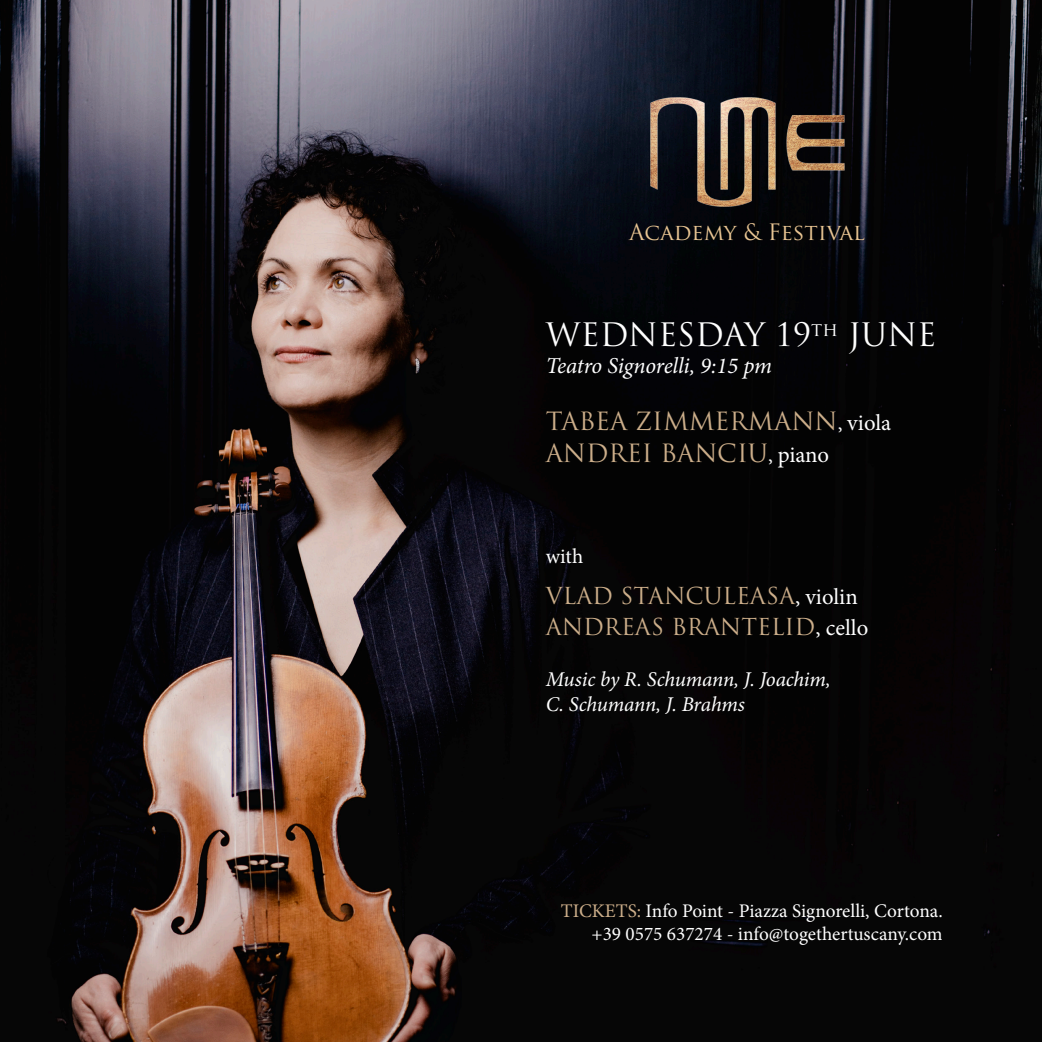
<style>
.page{position:relative;width:1042px;height:1042px;background:#fff}
.page>*{position:absolute;margin:0;border:0;box-sizing:border-box;transform-origin:0 0}
.t1{font:31.5px "Trajan Pro";color:#fff}
.t2{font:24.5px "Trajan Pro";color:#ccae8a}
.t3{font:22.75px "Trajan Pro";color:#ccae8a}
.t4{font:italic 22.75px "Minion Pro";letter-spacing:-.01em;color:#fff}
.t5{font:22.05px "Trajan Pro";color:#e9c593}
.t6{font:italic 21px "Minion Pro";letter-spacing:-.015em;color:#fff}
.t7{font:21px "Minion Pro";color:#fff}
.t8{font:19.25px "Minion Pro";color:#fff}
.s1{font-family:"Minion Pro";font-size:21px;color:#fff}
.s2{font-family:"Minion Pro";font-size:22.75px;color:#fff}
.s3{font-family:"Minion Pro";color:#fff}
.s4{color:#ccae8a}
</style>
<div class="page">
<img style="left:0;top:0;width:1042px;height:1042px">
<img style="left:620px;top:84px;width:254px;height:131px">
<p class="t5" style="left:629px;top:218px;width:237px">Academy &amp; Festival</p>
<p class="t1" style="left:546px;top:315px;width:392px">WEDNESDAY 19<sup>th</sup> JUNE</p>
<p class="t4" style="left:546px;top:351px;width:228px">Teatro Signorelli, 9:15 pm</p>
<p class="t2" style="left:546px;top:406px;width:347px">TABEA ZIMMERMANN<span class="s1">,</span> <span class="s2">viola</span></p>
<p class="t2" style="left:546px;top:437px;width:285px">ANDREI BANCIU<span class="s1">,</span> <span class="s2">piano</span></p>
<p class="t7" style="left:546px;top:542px;width:39px">with</p>
<p class="t3" style="left:546px;top:581px;width:313px">VLAD STANCULEASA<span class="s3">, violin</span></p>
<p class="t3" style="left:546px;top:613px;width:324px">ANDREAS BRANTELID<span class="s3">, cello</span></p>
<p class="t6" style="left:546px;top:665px;width:287px">Music by R. Schumann, J. Joachim,</p>
<p class="t6" style="left:546px;top:690px;width:201px">C. Schumann, J. Brahms</p>
<p class="t8" style="left:561px;top:898px;width:383px"><span class="s4">TICKETS:</span> Info Point - Piazza Signorelli, Cortona.</p>
<p class="t8" style="left:591px;top:921px;width:353px">+39 0575 637274 - info@togethertuscany.com</p>
</div>
